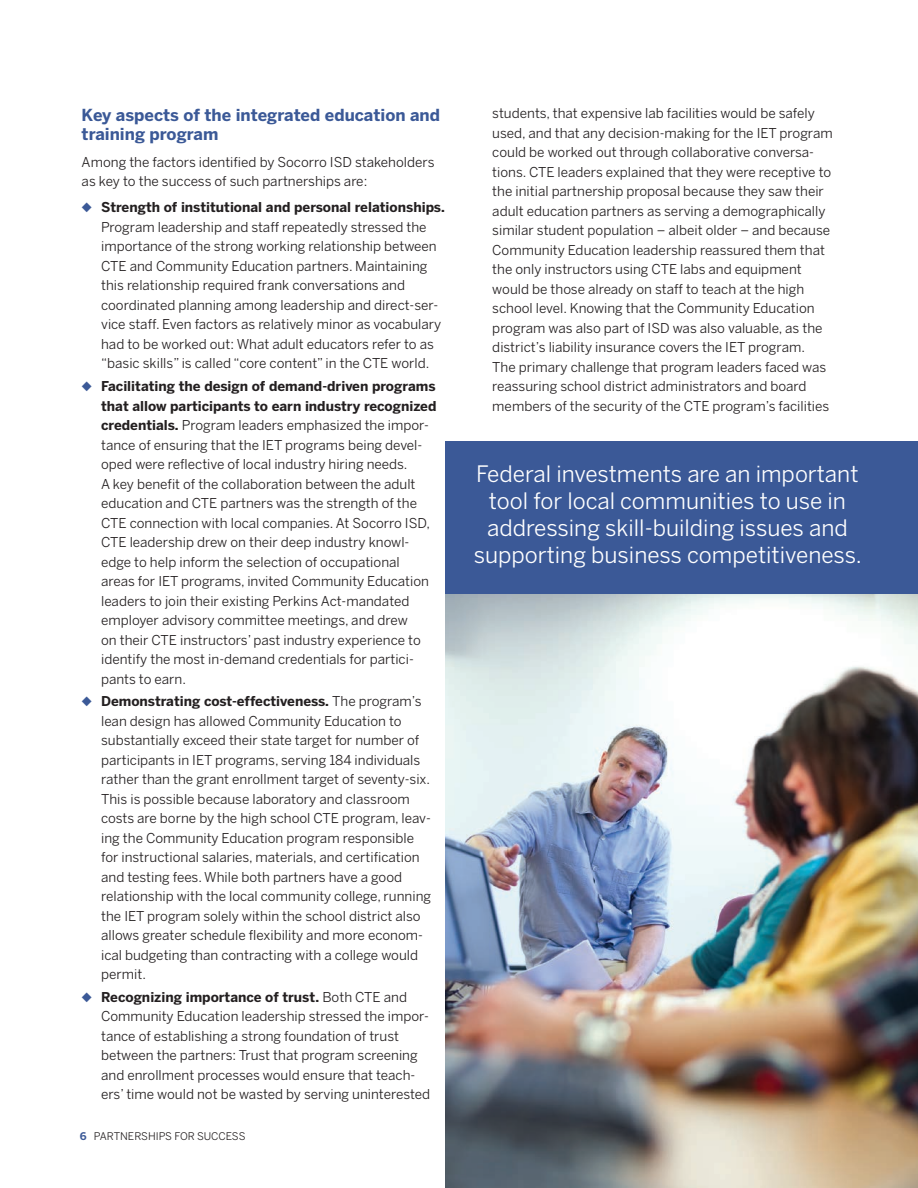
<style>
.page{position:relative;width:918px;height:1188px;background:#fff}
.page>*{position:absolute;margin:0;border:0;box-sizing:border-box;transform-origin:0 0}
.t1{font:22.5px/27px "Benton Sans";color:#fff;text-align:center}
.t2{font:700 16.5px/19.5px "Benton Sans";color:#3b5997}
.t3{font:13.5px/19.5px "Benton Sans";color:#231f20}
.t4{font:10.5px "Benton Sans";letter-spacing:-.01em;color:#231f20}
.s1{color:#3b5997}
.s2{font-weight:700}
.s3{font-weight:700;color:#3b5997}
</style>
<div class="page">
<img style="left:446px;top:594px;width:472px;height:594px">
<div style="left:446px;top:441px;width:472px;height:153px;background:#3b5997"></div>
<p class="t2" style="left:82px;top:105px;width:360px">Key aspects of the integrated education and training program</p>
<p class="t3" style="left:82px;top:152px;width:354px">Among the factors identified by Socorro ISD stakeholders as key to the success of such partnerships are:</p>
<p class="t3" style="left:101px;top:198px;width:345px;text-indent:-19px"><span class="s1">◆</span> <span class="s2">Strength of institutional and personal relationships.<br></span>Program leadership and staff repeatedly stressed the importance of the strong working relationship between CTE and Community Education partners. Maintaining this relationship required frank conversations and coordinated planning among leadership and direct-ser&shy;vice staff. Even factors as relatively minor as vocabulary had to be worked out: What adult educators refer to as “basic skills” is called “core content” in the CTE world.</p>
<p class="t3" style="left:101px;top:377px;width:337px;text-indent:-19px"><span class="s1">◆</span> <span class="s2">Facilitating the design of demand-driven programs that allow participants to earn industry recognized credentials.</span> Program leaders emphasized the impor&shy;tance of ensuring that the IET programs being devel&shy;oped were reflective of local industry hiring needs.<br>A key benefit of the collaboration between the adult education and CTE partners was the strength of the CTE connection with local companies. At Socorro ISD, CTE leadership drew on their deep industry knowl&shy;edge to help inform the selection of occupational areas for IET programs, invited Community Education leaders to join their existing Perkins Act-mandated employer advisory committee meetings, and drew<br>on their CTE instructors’ past industry experience to identify the most in-demand credentials for partici&shy;pants to earn.</p>
<p class="t3" style="left:101px;top:692px;width:332px;text-indent:-19px"><span class="s1">◆</span> <span class="s2">Demonstrating cost-effectiveness.</span> The program’s lean design has allowed Community Education to substantially exceed their state target for number of participants in IET programs, serving 184 individuals rather than the grant enrollment target of seventy-six.<br>This is possible because laboratory and classroom costs are borne by the high school CTE program, leav&shy;ing the Community Education program responsible for instructional salaries, materials, and certification and testing fees. While both partners have a good relationship with the local community college, running the IET program solely within the school district also allows greater schedule flexibility and more econom&shy;ical budgeting than contracting with a college would permit.</p>
<p class="t3" style="left:101px;top:987px;width:331px;text-indent:-19px"><span class="s1">◆</span> <span class="s2">Recognizing importance of trust.</span> Both CTE and Community Education leadership stressed the impor&shy;tance of establishing a strong foundation of trust between the partners: Trust that program screening and enrollment processes would ensure that teach&shy;ers’ time would not be wasted by serving uninterested</p>
<p class="t4" style="left:80px;top:1130px;width:167px"><span class="s3">6</span> PARTNERSHIPS FOR SUCCESS</p>
<p class="t3" style="left:492px;top:104px;width:342px">students, that expensive lab facilities would be safely used, and that any decision-making for the IET program could be worked out through collaborative conversa&shy;tions. CTE leaders explained that they were receptive to the initial partnership proposal because they saw their adult education partners as serving a demographically similar student population – albeit older – and because Community Education leadership reassured them that the only instructors using CTE labs and equipment would be those already on staff to teach at the high school level. Knowing that the Community Education program was also part of ISD was also valuable, as the district’s liability insurance covers the IET program.<br>The primary challenge that program leaders faced was reassuring school district administrators and board members of the security of the CTE program’s facilities</p>
<h1 class="t1" style="left:474px;top:460px;width:390px">Federal investments are an important tool for local communities to use in addressing skill-building issues and supporting business competitiveness.</h1>
</div>
